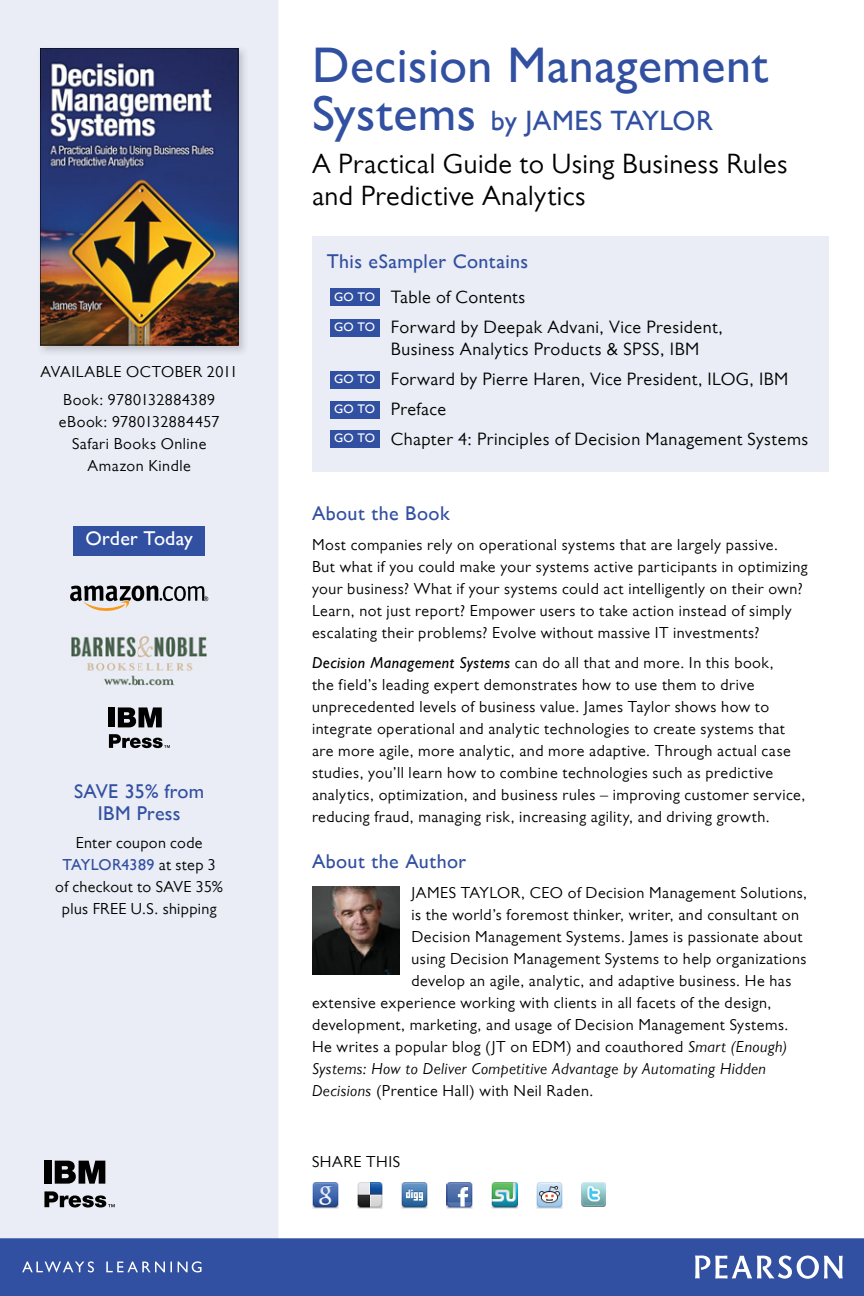
<style>
.page{position:relative;width:864px;height:1296px;background:#fff}
.page>*{position:absolute;margin:0;border:0;box-sizing:border-box;transform-origin:0 0}
.t1{font:500 50px "Gill Sans MT Pro";letter-spacing:.01em;color:#3250a1}
.t2{font:28px/32px "Gill Sans MT Pro";letter-spacing:.015em;color:#000}
.t3{font:700 28px "Gill Sans MT Pro";letter-spacing:.01em;color:#3250a1}
.t4{font:700 20px/22px "Gill Sans MT Pro";letter-spacing:.02em;color:#3250a1;text-align:center}
.t5{font:700 20px "Gill Sans MT Pro";letter-spacing:.01em;color:#fff}
.t6{font:18px/30px "Gill Sans MT Pro";letter-spacing:.025em;color:#000}
.t7{font:16px/22px "Gill Sans MT Pro";letter-spacing:.03em;color:#000;text-align:center}
.t8{font:italic 16px "Gill Sans MT Pro";letter-spacing:.025em;color:#000}
.t9{font:700 12.4px "Gill Sans MT Pro";letter-spacing:.01em;color:#fff}
.s1{font-weight:700;color:#3250a1}
.s2{font-weight:500;font-size:50px}
.s3{font-weight:700;font-style:italic}
.s4{font-style:italic}
</style>
<div class="page">
<div style="left:312px;top:236px;width:517px;height:236px;background:#eaedf5"></div>
<div style="left:0;top:0;width:278px;height:1248px;background:#eaedf5"></div>
<div style="left:0;top:1238px;width:864px;height:58px;background:#3250a1"></div>
<svg style="left:695px;top:1256px;width:148px;height:23px"></svg>
<svg style="left:22px;top:1261px;width:180px;height:11px"></svg>
<div style="left:44px;top:1161px;width:7px;height:23px;background:#000"></div>
<svg style="left:55px;top:1161px;width:50px;height:23px"></svg>
<svg style="left:44px;top:1191px;width:71px;height:17px"></svg>
<div style="left:73px;top:526px;width:132px;height:30px;background:#3250a1"></div>
<img style="left:40px;top:48px;width:205px;height:304px">
<img style="left:40px;top:48px;width:198px;height:297px">
<img style="left:312px;top:1182px;width:26px;height:27px">
<img style="left:357px;top:1183px;width:26px;height:25px">
<img style="left:402px;top:1182px;width:26px;height:27px">
<img style="left:447px;top:1182px;width:25px;height:27px">
<img style="left:492px;top:1182px;width:26px;height:27px">
<img style="left:536px;top:1182px;width:27px;height:27px">
<img style="left:71px;top:636px;width:136px;height:49px">
<svg style="left:70px;top:586px;width:138px;height:25px"></svg>
<div style="left:109px;top:707px;width:6px;height:20px;background:#000"></div>
<svg style="left:118px;top:707px;width:44px;height:20px"></svg>
<svg style="left:109px;top:734px;width:61px;height:14px"></svg>
<img style="left:312px;top:887px;width:87px;height:87px">
<div style="left:330px;top:288px;width:50px;height:18px;background:#3250a1"></div>
<div style="left:330px;top:319px;width:50px;height:18px;background:#3250a1"></div>
<div style="left:330px;top:371px;width:50px;height:18px;background:#3250a1"></div>
<div style="left:330px;top:401px;width:50px;height:18px;background:#3250a1"></div>
<div style="left:330px;top:430px;width:50px;height:18px;background:#3250a1"></div>
<img style="left:581px;top:1182px;width:25px;height:25px">
<p class="t7" style="left:41px;top:360px;width:199px;line-height:28px">AVAILABLE OCTOBER 2011<br>Book: 9780132884389</p>
<p class="t7" style="left:59px;top:413px;width:162px">eBook: 9780132884457<br>Safari Books Online<br>Amazon Kindle</p>
<p class="t5" style="left:86px;top:532px;width:109px">Order Today</p>
<p class="t4" style="left:74px;top:784px;width:132px">SAVE 35% from<br>IBM Press</p>
<p class="t7" style="left:55px;top:835px;width:169px">Enter coupon code<br><span class="s1">TAYLOR4389</span> at step 3 of checkout to SAVE 35% plus FREE U.S. shipping</p>
<h1 class="t1" style="left:312px;top:48px;width:458px">Decision Management</h1>
<h2 class="t3" style="left:312px;top:111px;width:402px"><span class="s2">Systems</span> by JAMES TAYLOR</h2>
<h2 class="t2" style="left:312px;top:152px;width:477px">A Practical Guide to Using Business Rules and Predictive Analytics</h2>
<p class="t4" style="left:327px;top:253px;width:203px">This eSampler Contains</p>
<p class="t6" style="left:391px;top:285px;width:334px">Table of Contents<br>Forward by Deepak Advani, Vice President,</p>
<p class="t6" style="left:391px;top:337px;width:419px">Business Analytics Products &amp; SPSS, IBM<br>Forward by Pierre Haren, Vice President, ILOG, IBM Preface<br>Chapter 4: Principles of Decision Management Systems</p>
<p class="t9" style="left:334px;top:292px;width:43px">GO TO</p>
<p class="t9" style="left:334px;top:322px;width:43px">GO TO</p>
<p class="t9" style="left:334px;top:374px;width:43px">GO TO</p>
<p class="t9" style="left:334px;top:405px;width:43px">GO TO</p>
<p class="t9" style="left:334px;top:434px;width:43px">GO TO</p>
<p class="t4" style="left:312px;top:505px;width:139px">About the Book</p>
<p class="t7" style="left:312px;top:536px;width:497px;text-align:left">Most companies rely on operational systems that are largely passive.<br>But what if you could make your systems active participants in optimizing your business? What if your systems could act intelligently on their own?<br>Learn, not just report? Empower users to take action instead of simply escalating their problems? Evolve without massive IT investments?</p>
<p class="t7" style="left:312px;top:654px;width:495px;text-align:left"><span class="s3">Decision Management Systems</span> can do all that and more. In this book,<br>the field’s leading expert demonstrates how to use them to drive unprecedented levels of business value. James Taylor shows how to integrate operational and analytic technologies to create systems that are more agile, more analytic, and more adaptive. Through actual case studies, you’ll learn how to combine technologies such as predictive analytics, optimization, and business rules – improving customer service, reducing fraud, managing risk, increasing agility, and driving growth.</p>
<p class="t4" style="left:312px;top:853px;width:156px">About the Author</p>
<p class="t7" style="left:411px;top:884px;width:397px">JAMES TAYLOR, CEO of Decision Management Solutions,</p>
<p class="t7" style="left:411px;top:906px;width:389px">is the world’s foremost thinker, writer, and consultant on</p>
<p class="t7" style="left:411px;top:928px;width:393px">Decision Management Systems. James is passionate about</p>
<p class="t7" style="left:411px;top:950px;width:397px">using Decision Management Systems to help organizations</p>
<p class="t7" style="left:411px;top:972px;width:382px">develop an agile, analytic, and adaptive business. He has</p>
<p class="t7" style="left:312px;top:994px;width:461px">extensive experience working with clients in all facets of the design,</p>
<p class="t7" style="left:312px;top:1016px;width:478px">development, marketing, and usage of Decision Management Systems.</p>
<p class="t7" style="left:312px;top:1038px;width:477px">He writes a popular blog (JT on EDM) and coauthored <span class="s4">Smart (Enough)</span></p>
<p class="t8" style="left:312px;top:1063px;width:455px">Systems: How to Deliver Competitive Advantage by Automating Hidden</p>
<p class="t7" style="left:312px;top:1082px;width:283px"><span class="s4">Decisions</span> (Prentice Hall) with Neil Raden.</p>
<p class="t7" style="left:312px;top:1153px;width:90px">SHARE THIS</p>
</div>
